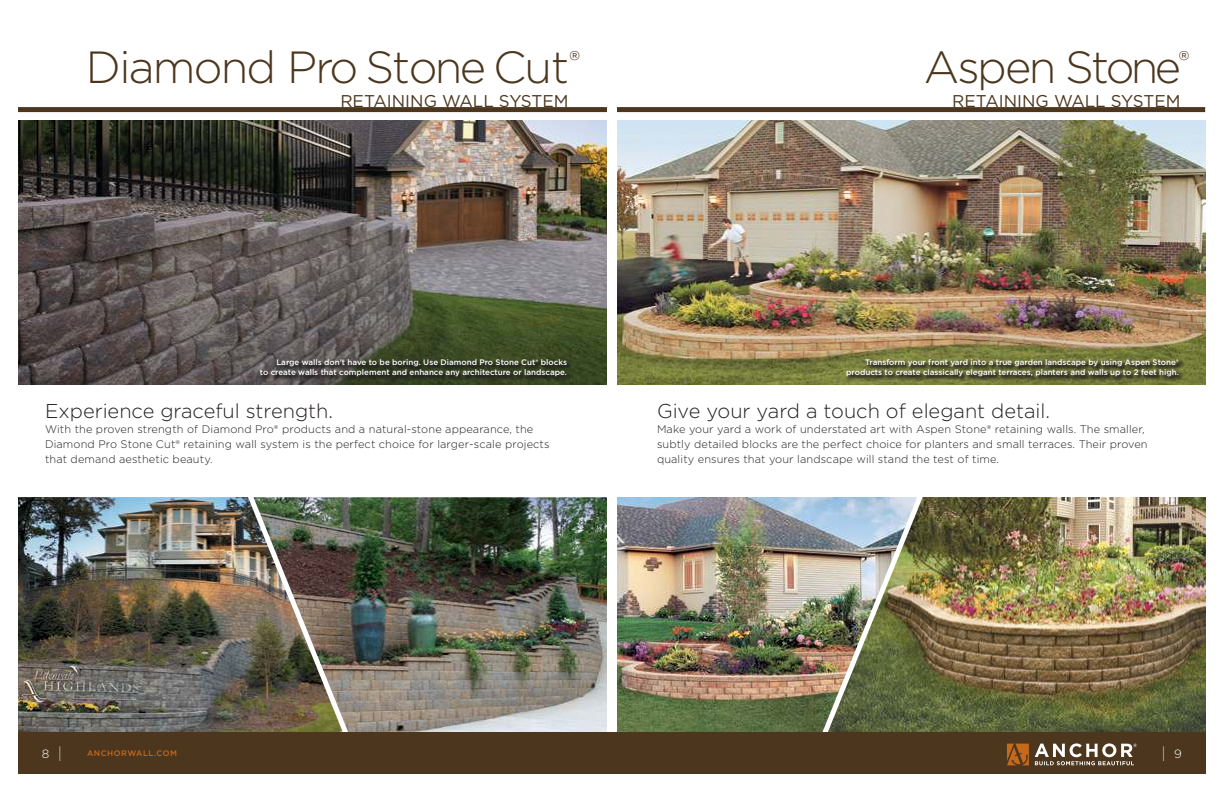
<style>
.page{position:relative;width:1224px;height:792px;background:#fff}
.page>*{position:absolute;margin:0;border:0;box-sizing:border-box;transform-origin:0 0}
.t1{font:300 45px "Gotham";letter-spacing:-.04em;color:#4c361d}
.t2{font:300 45px "Gotham";letter-spacing:-.065em;color:#4c361d}
.t3{font:300 20px "Gotham";color:#221f1f}
.t4{font:17px "Gotham";color:#4c361d}
.t5{font:200 16px "Gotham";color:#fff}
.t6{font:300 12px "Gotham";color:#fff}
.t7{font:300 11px/15px "Gotham";letter-spacing:.01em;color:#221f1f}
.t8{font:500 8px/10px "Gotham";color:#fff;text-align:right}
.t9{font:500 8px "Gotham";letter-spacing:.07em;color:#c5691d}
.s1{font-weight:200;font-size:16px}
.s2{font-weight:300;font-size:12px}
</style>
<div class="page">
<img style="left:18px;top:120px;width:589px;height:264px">
<img style="left:617px;top:120px;width:589px;height:264px">
<img style="left:617px;top:497px;width:200px;height:235px">
<img style="left:958px;top:497px;width:248px;height:235px">
<img style="left:353px;top:497px;width:254px;height:235px">
<img style="left:18px;top:497px;width:194px;height:235px">
<img style="left:212px;top:497px;width:141px;height:235px">
<img style="left:817px;top:497px;width:141px;height:235px">
<div style="left:18px;top:107px;width:1187px;height:5px;background:#4c361d"></div>
<div style="left:257px;top:356px;width:314px;height:25px;background:#221f1f;opacity:.8"></div>
<div style="left:844px;top:357px;width:339px;height:24px;background:#221f1f;opacity:.8"></div>
<div style="left:607px;top:73px;width:10px;height:662px;background:#fff"></div>
<div style="left:18px;top:732px;width:1188px;height:42px;background:#4c361d"></div>
<svg style="left:1007px;top:744px;width:22px;height:21px"></svg>
<svg style="left:1035px;top:743px;width:102px;height:22px"></svg>
<h1 class="t1" style="left:86px;top:47px;width:496px">Diamond Pro Stone Cut<sup>®</sup></h1>
<h1 class="t2" style="left:924px;top:47px;width:267px">Aspen Stone<sup>®</sup></h1>
<h3 class="t4" style="left:340px;top:94px;width:230px">RETAINING WALL SYSTEM</h3>
<h3 class="t4" style="left:952px;top:94px;width:230px">RETAINING WALL SYSTEM</h3>
<p class="t8" style="left:260px;top:358px;width:309px">Large walls don’t have to be boring. Use Diamond Pro Stone Cut® blocks<br>to create walls that complement and enhance any architecture or landscape.</p>
<h2 class="t3" style="left:45px;top:402px;width:290px">Experience graceful strength.</h2>
<p class="t7" style="left:45px;top:422px;width:506px">With the proven strength of Diamond Pro® products and a natural-stone appearance, the<br>Diamond Pro Stone Cut® retaining wall system is the perfect choice for larger-scale projects that demand aesthetic beauty.</p>
<p class="t8" style="left:846px;top:358px;width:334px">Transform your front yard into a true garden landscape by using Aspen Stone® products to create classically elegant terraces, planters and walls up to 2 feet high.</p>
<h2 class="t3" style="left:657px;top:402px;width:395px">Give your yard a touch of elegant detail.</h2>
<p class="t7" style="left:657px;top:422px;width:492px">Make your yard a work of understated art with Aspen Stone® retaining walls. The smaller, subtly detailed blocks are the perfect choice for planters and small terraces. Their proven quality ensures that your landscape will stand the test of time.</p>
<p class="t6" style="left:42px;top:749px;width:22px">8 <span class="s1">|</span></p>
<p class="t9" style="left:87px;top:750px;width:92px">ANCHORWALL.COM</p>
<h3 class="t5" style="left:1162px;top:747px;width:22px">| <span class="s2">9</span></h3>
</div>
